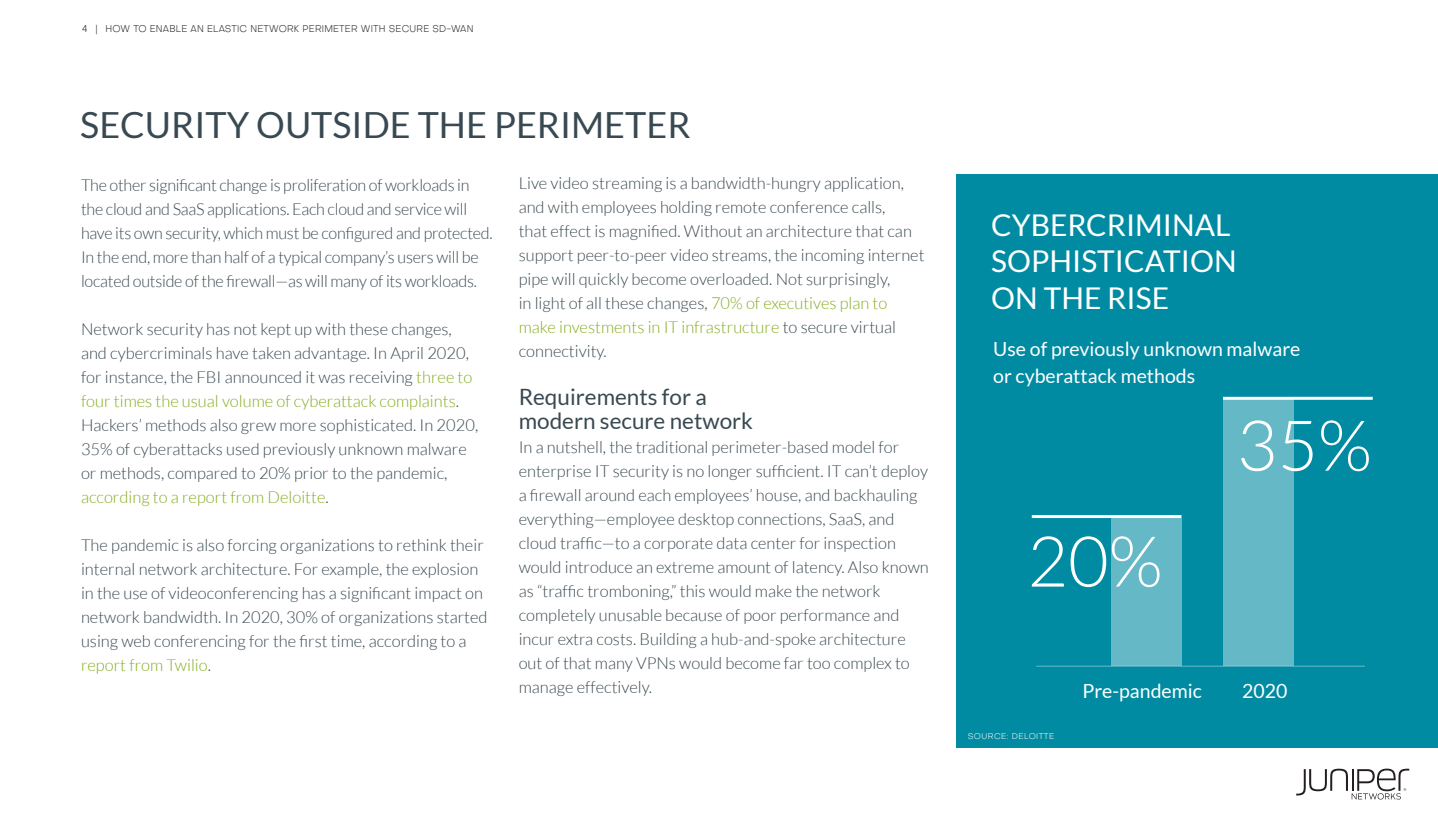
<style>
.page{position:relative;width:1438px;height:817px;background:#fff}
.page>*{position:absolute;margin:0;border:0;box-sizing:border-box;transform-origin:0 0}
.Juniper_-_Section_He{font:300 70.2px "Lato";color:#fff}
.Juniper_-_Section_He-2{font:36px "Lato";color:#394951}
.Juniper_-_Section_He-3{font:30px/36.8px "Lato";color:#fff}
.Juniper_-_Subhead{font:22.5px/24px "Lato";color:#394951}
.Juniper_-_Section_He-4{font:19.5px/27px "Lato";color:#fff}
.Juniper_-_Body{font:300 16.5px/24px "Lato";color:#394951}
.t1{font:300 9.75px "Objectivity";letter-spacing:.02em;color:#231f20}
.t2{font:300 8.25px "Objectivity";letter-spacing:.05em;color:#fff}
.s1{color:#85ad20}
</style>
<div class="page">
<div style="left:956px;top:174px;width:482px;height:574px;background:#008ba2"></div>
<hr style="left:1036px;top:666px;width:329px;height:1px;background:#fff">
<div style="left:1110px;top:518px;width:71px;height:148px;background:#65b8c6"></div>
<div style="left:1223px;top:397px;width:71px;height:269px;background:#65b8c6"></div>
<svg style="left:1296px;top:768px;width:113px;height:31px"></svg>
<hr style="left:1032px;top:515px;width:149px;height:3px;background:#fff">
<hr style="left:1223px;top:397px;width:149px;height:3px;background:#fff">
<p class="t1" style="left:82px;top:22px;width:393px">4 | HOW TO ENABLE AN ELASTIC NETWORK PERIMETER WITH SECURE SD-WAN</p>
<p class="Juniper_-_Section_He-2" style="left:80px;top:105px;width:612px">SECURITY OUTSIDE THE PERIMETER</p>
<p class="Juniper_-_Body" style="left:519px;top:171px;width:407px">Live video streaming is a bandwidth-hungry application, and with employees holding remote conference calls,<br>that effect is magnified. Without an architecture that can support peer-to-peer video streams, the incoming internet pipe will quickly become overloaded. Not surprisingly,<br>in light of all these changes, <span class="s1">70% of executives plan to make investments in IT infrastructure</span> to secure virtual connectivity.</p>
<p class="Juniper_-_Subhead" style="left:519px;top:384px;width:236px">Requirements for a modern secure network</p>
<p class="Juniper_-_Body" style="left:519px;top:435px;width:412px">In a nutshell, the traditional perimeter-based model for enterprise IT security is no longer sufficient. IT can’t deploy a firewall around each employees’ house, and backhauling everything—employee desktop connections, SaaS, and cloud traffic—to a corporate data center for inspection would introduce an extreme amount of latency. Also known as “traffic tromboning,” this would make the network completely unusable because of poor performance and incur extra costs. Building a hub-and-spoke architecture out of that many VPNs would become far too complex to manage effectively.</p>
<p class="Juniper_-_Body" style="left:81px;top:173px;width:413px">The other significant change is proliferation of workloads in the cloud and SaaS applications. Each cloud and service will have its own security, which must be configured and protected.<br>In the end, more than half of a typical company’s users will be located outside of the firewall—as will many of its workloads.</p>
<p class="Juniper_-_Body" style="left:81px;top:317px;width:399px">Network security has not kept up with these changes, and cybercriminals have taken advantage. In April 2020, for instance, the FBI announced it was receiving <span class="s1">three to four times the usual volume of cyberattack complaints</span>.<br>Hackers’ methods also grew more sophisticated. In 2020, 35% of cyberattacks used previously unknown malware or methods, compared to 20% prior to the pandemic, <span class="s1">according to a report from Deloitte</span>.</p>
<p class="Juniper_-_Body" style="left:81px;top:533px;width:408px">The pandemic is also forcing organizations to rethink their internal network architecture. For example, the explosion in the use of videoconferencing has a significant impact on network bandwidth. In 2020, 30% of organizations started using web conferencing for the first time, according to a <span class="s1">report from Twilio</span>.</p>
<p class="Juniper_-_Section_He-3" style="left:991px;top:206px;width:241px">CYBERCRIMINAL</p>
<p class="Juniper_-_Section_He-3" style="left:991px;top:243px;width:247px">SOPHISTICATION<br>ON THE RISE</p>
<p class="Juniper_-_Section_He-4" style="left:993px;top:335px;width:309px">Use of previously unknown malware or cyberattack methods</p>
<p class="Juniper_-_Section_He" style="left:1027px;top:524px;width:137px">20%</p>
<p class="Juniper_-_Section_He" style="left:1236px;top:408px;width:137px">35%</p>
<p class="t2" style="left:968px;top:730px;width:88px">SOURCE: DELOITTE</p>
<p class="Juniper_-_Section_He-4" style="left:1082px;top:677px;width:121px">Pre-pandemic</p>
<p class="Juniper_-_Section_He-4" style="left:1242px;top:677px;width:47px">2020</p>
</div>
